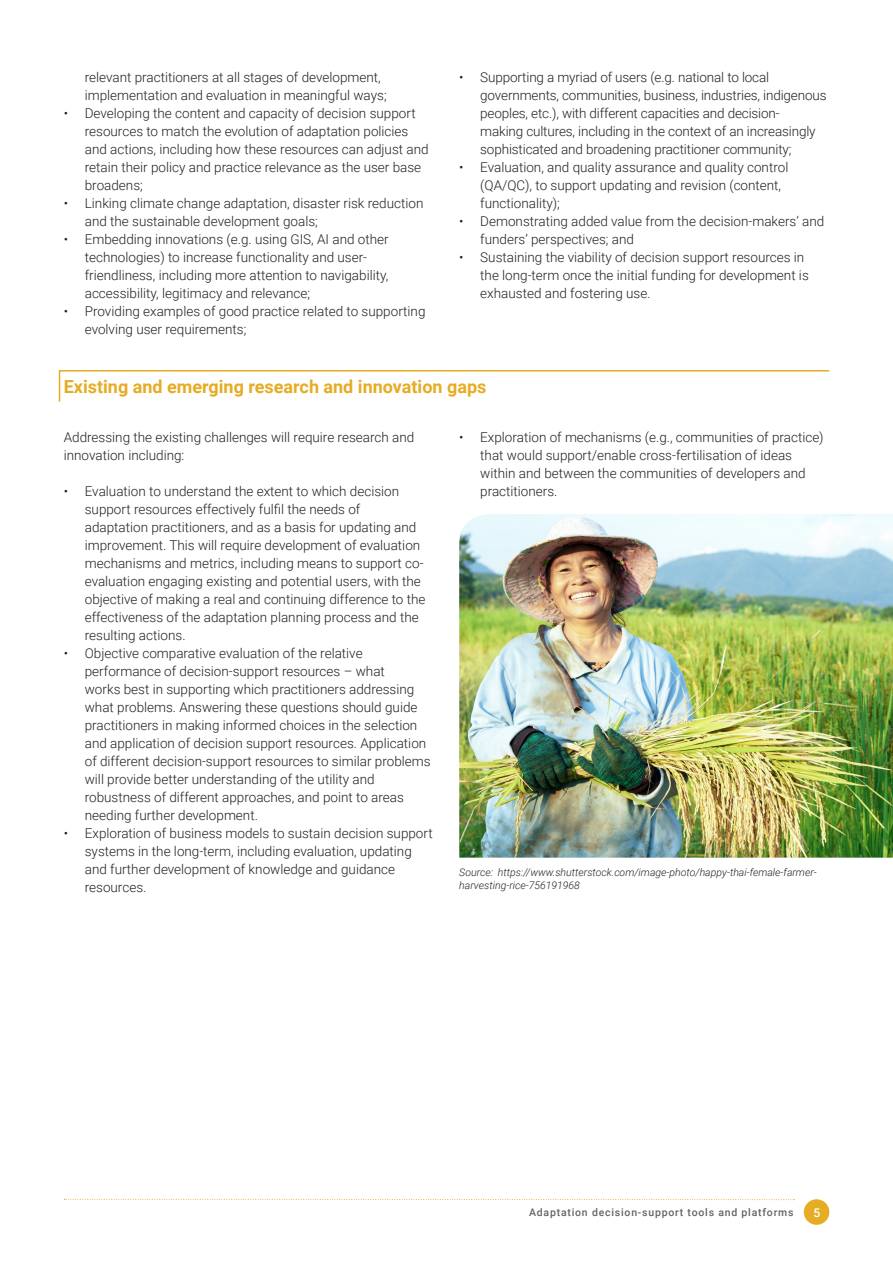
<style>
.page{position:relative;width:893px;height:1263px;background:#fff}
.page>*{position:absolute;margin:0;border:0;box-sizing:border-box;transform-origin:0 0}
.Heading_Text{font:700 18px "Roboto";color:#e6ac23}
.Text_Bullet_Points{font:300 13.5px/18px "Roboto";color:#231f20}
.Body_Text{font:300 13.5px/18px "Roboto";color:#231f20}
.t1{font:500 12px "Roboto";color:#fff}
.Body_Text-2{font:italic 300 10.5px/12.6px "Roboto";color:#231f20}
.t2{font:500 10.5px "Roboto";letter-spacing:.075em;color:#636366}
</style>
<div class="page">
<div style="left:804px;top:1199px;width:25px;height:26px;background:#e6ac23;border-radius:50%"></div>
<svg style="left:64px;top:1199px;width:730px;height:1px"></svg>
<svg style="left:58px;top:370px;width:772px;height:32px"></svg>
<img style="left:459px;top:514px;width:434px;height:344px">
<p class="Text_Bullet_Points" style="left:85px;top:67px;width:303px">relevant practitioners at all stages of development, implementation and evaluation in meaningful ways;</p>
<p class="Text_Bullet_Points" style="left:85px;top:103px;width:345px;text-indent:-21px">• Developing the content and capacity of decision support resources to match the evolution of adaptation policies and actions, including how these resources can adjust and retain their policy and practice relevance as the user base broadens;</p>
<p class="Text_Bullet_Points" style="left:85px;top:193px;width:340px;text-indent:-21px">• Linking climate change adaptation, disaster risk reduction and the sustainable development goals;</p>
<p class="Text_Bullet_Points" style="left:85px;top:229px;width:305px;text-indent:-21px">• Embedding innovations (e.g. using GIS, AI and other technologies) to increase functionality and user&shy;friendliness, including more attention to navigability, accessibility, legitimacy and relevance;</p>
<p class="Text_Bullet_Points" style="left:85px;top:301px;width:342px;text-indent:-21px">• Providing examples of good practice related to supporting evolving user requirements;</p>
<p class="Text_Bullet_Points" style="left:480px;top:67px;width:348px;text-indent:-21px">• Supporting a myriad of users (e.g. national to local governments, communities, business, industries, indigenous peoples, etc.), with different capacities and decision-<br>making cultures, including in the context of an increasingly sophisticated and broadening practitioner community;</p>
<p class="Text_Bullet_Points" style="left:480px;top:157px;width:310px;text-indent:-21px">• Evaluation, and quality assurance and quality control (QA/QC), to support updating and revision (content, functionality);</p>
<p class="Text_Bullet_Points" style="left:480px;top:211px;width:346px;text-indent:-21px">• Demonstrating added value from the decision-makers’ and funders’ perspectives; and</p>
<p class="Text_Bullet_Points" style="left:480px;top:247px;width:330px;text-indent:-21px">• Sustaining the viability of decision support resources in the long-term once the initial funding for development is exhausted and fostering use.</p>
<p class="Heading_Text" style="left:64px;top:374px;width:424px">Existing and emerging research and innovation gaps</p>
<p class="Body_Text" style="left:64px;top:427px;width:352px">Addressing the existing challenges will require research and innovation including:</p>
<p class="Text_Bullet_Points" style="left:85px;top:481px;width:342px;text-indent:-21px">• Evaluation to understand the extent to which decision support resources effectively fulfil the needs of adaptation practitioners, and as a basis for updating and improvement. This will require development of evaluation mechanisms and metrics, including means to support co&shy;evaluation engaging existing and potential users, with the objective of making a real and continuing difference to the effectiveness of the adaptation planning process and the resulting actions.</p>
<p class="Text_Bullet_Points" style="left:85px;top:643px;width:347px;text-indent:-21px">• Objective comparative evaluation of the relative performance of decision-support resources – what<br>works best in supporting which practitioners addressing what problems. Answering these questions should guide practitioners in making informed choices in the selection and application of decision support resources. Application of different decision-support resources to similar problems will provide better understanding of the utility and robustness of different approaches, and point to areas needing further development.</p>
<p class="Text_Bullet_Points" style="left:85px;top:823px;width:349px;text-indent:-21px">• Exploration of business models to sustain decision support systems in the long-term, including evaluation, updating and further development of knowledge and guidance resources.</p>
<p class="Text_Bullet_Points" style="left:480px;top:427px;width:345px;text-indent:-21px">• Exploration of mechanisms (e.g., communities of practice) that would support/enable cross-fertilisation of ideas within and between the communities of developers and practitioners.</p>
<p class="Body_Text-2" style="left:459px;top:865px;width:359px">Source: https://www.shutterstock.com/image-photo/happy-thai-female-farmer&shy;harvesting-rice-756191968</p>
<p class="t2" style="left:529px;top:1205px;width:266px">Adaptation decision-support tools and platforms</p>
<p class="t1" style="left:813px;top:1204px;width:8px">5</p>
</div>
